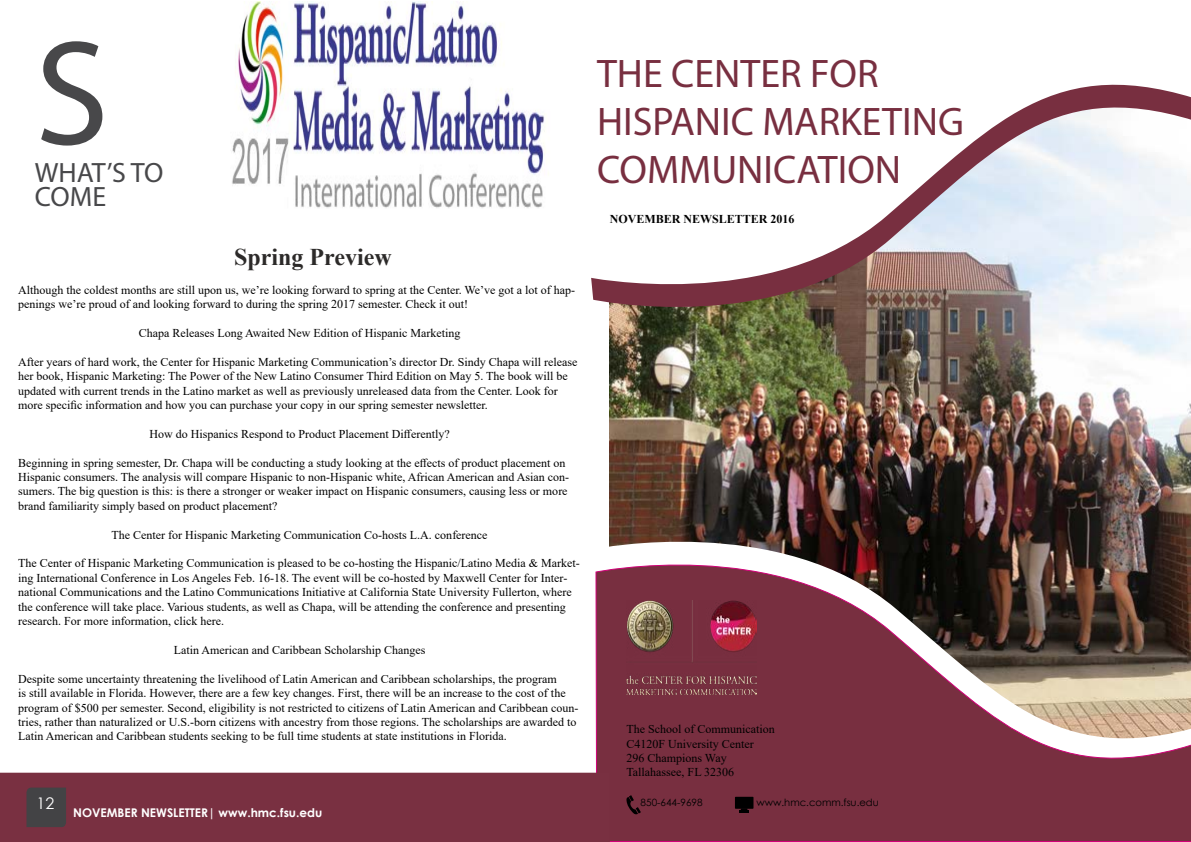
<style>
.page{position:relative;width:1191px;height:842px;background:#fff}
.page>*{position:absolute;margin:0;border:0;box-sizing:border-box;transform-origin:0 0}
.t1{font:150px "Myriad Pro";color:#48484a}
.t2{font:40px/48px "Myriad Pro";color:#782f40}
.t3{font:28px/24px "Myriad Pro";color:#48484a}
.t4{font:700 24px "Times New Roman";color:#2c2a29}
.t5{font:16px "Century Gothic";color:#fff}
.t6{font:12px/14.4px "Times New Roman";color:#000}
.t7{font:700 12px "Century Gothic";color:#fff}
.t8{font:700 12px "Times New Roman";color:#000}
.t9{font:10px "Century Gothic";color:#000}
</style>
<div class="page">
<img style="left:610px;top:338px;width:581px;height:173px">
<img style="left:609px;top:315px;width:582px;height:23px">
<img style="left:609px;top:511px;width:582px;height:24px">
<svg style="left:595px;top:535px;width:596px;height:307px;background:#7a484f"></svg>
<svg style="left:591px;top:84px;width:600px;height:231px"></svg>
<div style="left:0;top:773px;width:610px;height:69px;background:#793041"></div>
<div style="left:26px;top:787px;width:40px;height:40px;background:#434345"></div>
<img style="left:626px;top:600px;width:130px;height:94px">
<svg style="left:626px;top:795px;width:15px;height:20px"></svg>
<div style="left:735px;top:797px;width:18px;height:12px;background:#000"></div>
<svg style="left:739px;top:808px;width:10px;height:4px"></svg>
<img style="left:232px;top:1px;width:313px;height:207px">
<h1 class="t1" style="left:35px;top:1px;width:75px">S</h1>
<h3 class="t3" style="left:35px;top:160px;width:130px">WHAT’S TO<br>COME</h3>
<h3 class="t4" style="left:234px;top:240px;width:159px">Spring Preview</h3>
<p class="t6" style="left:18px;top:282px;width:559px">Although the coldest months are still upon us, we’re looking forward to spring at the Center. We’ve got a lot of hap&shy;penings we’re proud of and looking forward to during the spring 2017 semester. Check it out!</p>
<p class="t6" style="left:139px;top:325px;width:323px">Chapa Releases Long Awaited New Edition of Hispanic Marketing</p>
<p class="t6" style="left:18px;top:354px;width:561px">After years of hard work, the Center for Hispanic Marketing Communication’s director Dr. Sindy Chapa will release her book, Hispanic Marketing: The Power of the New Latino Consumer Third Edition on May 5. The book will be updated with current trends in the Latino market as well as previously unreleased data from the Center. Look for more specific information and how you can purchase your copy in our spring semester newsletter.</p>
<p class="t6" style="left:149px;top:426px;width:302px">How do Hispanics Respond to Product Placement Differently?</p>
<p class="t6" style="left:18px;top:455px;width:552px">Beginning in spring semester, Dr. Chapa will be conducting a study looking at the effects of product placement on Hispanic consumers. The analysis will compare Hispanic to non-Hispanic white, African American and Asian con&shy;sumers. The big question is this: is there a stronger or weaker impact on Hispanic consumers, causing less or more brand familiarity simply based on product placement?</p>
<p class="t6" style="left:112px;top:527px;width:377px">The Center for Hispanic Marketing Communication Co-hosts L.A. conference</p>
<p class="t6" style="left:18px;top:556px;width:563px">The Center of Hispanic Marketing Communication is pleased to be co-hosting the Hispanic/Latino Media &amp; Market&shy;ing International Conference in Los Angeles Feb. 16-18. The event will be co-hosted by Maxwell Center for Inter&shy;national Communications and the Latino Communications Initiative at California State University Fullerton, where the conference will take place. Various students, as well as Chapa, will be attending the conference and presenting research. For more information, click here.</p>
<p class="t6" style="left:174px;top:642px;width:253px">Latin American and Caribbean Scholarship Changes</p>
<p class="t6" style="left:18px;top:671px;width:562px">Despite some uncertainty threatening the livelihood of Latin American and Caribbean scholarships, the program<br>is still available in Florida. However, there are a few key changes. First, there will be an increase to the cost of the program of $500 per semester. Second, eligibility is not restricted to citizens of Latin American and Caribbean coun&shy;tries, rather than naturalized or U.S.-born citizens with ancestry from those regions. The scholarships are awarded to Latin American and Caribbean students seeking to be full time students at state institutions in Florida.</p>
<h3 class="t5" style="left:36px;top:792px;width:19px">12</h3>
<p class="t7" style="left:73px;top:804px;width:251px">NOVEMBER NEWSLETTER| www.hmc.fsu.edu</p>
<h2 class="t2" style="left:597px;top:49px;width:368px">THE CENTER FOR<br>HISPANIC MARKETING<br>COMMUNICATION</h2>
<p class="t8" style="left:610px;top:210px;width:186px">NOVEMBER NEWSLETTER 2016</p>
<p class="t6" style="left:626px;top:722px;width:150px">The School of Communication<br>C4120F University Center<br>296 Champions Way<br>Tallahassee, FL 32306</p>
<p class="t9" style="left:640px;top:796px;width:64px">850-644-9698</p>
<p class="t9" style="left:756px;top:795px;width:124px">www.hmc.comm.fsu.edu</p>
</div>
